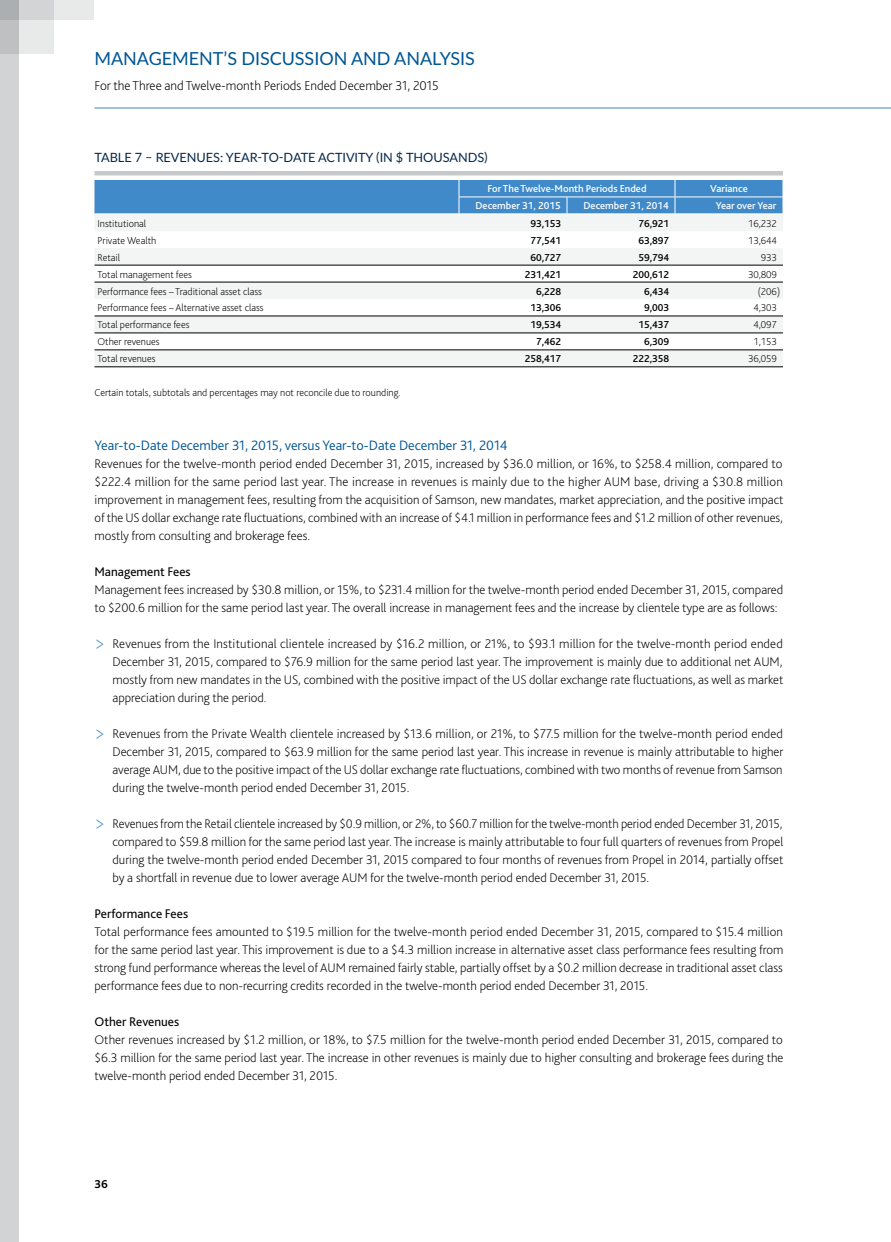
<style>
.page{position:relative;width:891px;height:1242px;background:#fff}
.page>*{position:absolute;margin:0;border:0;box-sizing:border-box;transform-origin:0 0}
.t1{font:18px "Lato";color:#005695}
.t2{font:300 14.25px "Bliss 2";color:#005695}
.t3{font:200 13.5px "Bliss 2";color:#000}
.t4{font:200 13.2px/18px "Bliss 2";color:#000;text-align:justify}
.t5{font:13.2px "Bliss 2";color:#000}
.t6{font:12.75px "Lato";color:#082a4a}
.t7{font:700 12px "Bliss 2";color:#000}
.t8{font:200 10.5px "Bliss 2";color:#000}
.t9{font:500 10.5px "Bliss 2";color:#000}
.t10{font:500 10.5px "Bliss 2";color:#fff}
.s1{font-family:"Lato";font-weight:300;font-size:23.4px;color:#418ac9}
</style>
<div class="page">
<div style="left:0;top:0;width:19px;height:1242px;background:#d1d3d4"></div>
<div style="left:0;top:0;width:94px;height:20px;background:#e8e9e9"></div>
<svg style="left:0;top:0;width:54px;height:54px;background:#d1d3d4"></svg>
<hr style="left:94px;top:108px;width:797px;height:1px;background:#418ac9">
<div style="left:94px;top:171px;width:689px;height:5px;background:#c7c8ca"></div>
<svg style="left:94px;top:215px;width:689px;height:152px;fill:#f3f4f4"></svg>
<hr style="left:94px;top:333px;width:365px;height:1px;background:#000">
<hr style="left:459px;top:333px;width:108px;height:1px;background:#000">
<hr style="left:567px;top:333px;width:108px;height:1px;background:#000">
<hr style="left:675px;top:333px;width:108px;height:1px;background:#000">
<hr style="left:94px;top:350px;width:365px;height:1px;background:#000">
<hr style="left:459px;top:350px;width:108px;height:1px;background:#000">
<hr style="left:567px;top:350px;width:108px;height:1px;background:#000">
<hr style="left:675px;top:350px;width:108px;height:1px;background:#000">
<hr style="left:94px;top:265px;width:365px;height:1px;background:#000">
<hr style="left:459px;top:265px;width:108px;height:1px;background:#000">
<hr style="left:567px;top:265px;width:108px;height:1px;background:#000">
<hr style="left:675px;top:265px;width:108px;height:1px;background:#000">
<hr style="left:94px;top:282px;width:365px;height:1px;background:#000">
<hr style="left:459px;top:282px;width:108px;height:1px;background:#000">
<hr style="left:567px;top:282px;width:108px;height:1px;background:#000">
<hr style="left:675px;top:282px;width:108px;height:1px;background:#000">
<hr style="left:94px;top:316px;width:365px;height:1px;background:#000">
<hr style="left:459px;top:316px;width:108px;height:1px;background:#000">
<hr style="left:567px;top:316px;width:108px;height:1px;background:#000">
<hr style="left:675px;top:316px;width:108px;height:1px;background:#000">
<hr style="left:94px;top:367px;width:365px;height:1px;background:#000">
<hr style="left:459px;top:367px;width:108px;height:1px;background:#000">
<hr style="left:567px;top:367px;width:108px;height:1px;background:#000">
<hr style="left:675px;top:367px;width:108px;height:1px;background:#000">
<div style="left:94px;top:180px;width:689px;height:34px;background:#418ac9"></div>
<h1 class="t1" style="left:94px;top:45px;width:382px">MANAGEMENT’S DISCUSSION AND ANALYSIS</h1>
<p class="t3" style="left:94px;top:77px;width:346px">For the Three and Twelve-month Periods Ended December 31, 2015</p>
<p class="t6" style="left:94px;top:148px;width:395px">TABLE 7 – REVENUES: YEAR-TO-DATE ACTIVITY (IN $ THOUSANDS)</p>
<p class="t10" style="left:487px;top:182px;width:161px">For The Twelve-Month Periods Ended</p>
<p class="t10" style="left:710px;top:182px;width:39px">Variance</p>
<p class="t10" style="left:476px;top:199px;width:87px">December 31, 2015</p>
<p class="t10" style="left:584px;top:199px;width:87px">December 31, 2014</p>
<p class="t10" style="left:716px;top:199px;width:62px">Year over Year</p>
<p class="t8" style="left:97px;top:217px;width:50px">Institutional</p>
<p class="t9" style="left:530px;top:217px;width:32px">93,153</p>
<p class="t9" style="left:638px;top:217px;width:32px">76,921</p>
<p class="t8" style="left:748px;top:217px;width:30px">16,232</p>
<p class="t8" style="left:97px;top:234px;width:60px">Private Wealth</p>
<p class="t9" style="left:530px;top:234px;width:32px">77,541</p>
<p class="t9" style="left:638px;top:234px;width:32px">63,897</p>
<p class="t8" style="left:748px;top:234px;width:30px">13,644</p>
<p class="t8" style="left:97px;top:251px;width:24px">Retail</p>
<p class="t9" style="left:530px;top:251px;width:32px">60,727</p>
<p class="t9" style="left:638px;top:251px;width:32px">59,794</p>
<p class="t8" style="left:761px;top:251px;width:18px">933</p>
<p class="t8" style="left:97px;top:268px;width:96px">Total management fees</p>
<p class="t9" style="left:525px;top:268px;width:38px">231,421</p>
<p class="t9" style="left:633px;top:268px;width:38px">200,612</p>
<p class="t8" style="left:748px;top:268px;width:30px">30,809</p>
<p class="t8" style="left:97px;top:285px;width:166px">Performance fees – Traditional asset class</p>
<p class="t9" style="left:536px;top:285px;width:26px">6,228</p>
<p class="t9" style="left:644px;top:285px;width:26px">6,434</p>
<p class="t8" style="left:758px;top:285px;width:24px">(206)</p>
<p class="t8" style="left:97px;top:301px;width:168px">Performance fees – Alternative asset class</p>
<p class="t9" style="left:530px;top:301px;width:32px">13,306</p>
<p class="t9" style="left:644px;top:301px;width:26px">9,003</p>
<p class="t8" style="left:753px;top:301px;width:25px">4,303</p>
<p class="t8" style="left:97px;top:318px;width:94px">Total performance fees</p>
<p class="t9" style="left:530px;top:318px;width:32px">19,534</p>
<p class="t9" style="left:638px;top:318px;width:32px">15,437</p>
<p class="t8" style="left:753px;top:318px;width:25px">4,097</p>
<p class="t8" style="left:97px;top:335px;width:64px">Other revenues</p>
<p class="t9" style="left:536px;top:335px;width:26px">7,462</p>
<p class="t9" style="left:644px;top:335px;width:26px">6,309</p>
<p class="t8" style="left:753px;top:335px;width:25px">1,153</p>
<p class="t8" style="left:97px;top:352px;width:60px">Total revenues</p>
<p class="t9" style="left:525px;top:352px;width:38px">258,417</p>
<p class="t9" style="left:633px;top:352px;width:38px">222,358</p>
<p class="t8" style="left:748px;top:352px;width:30px">36,059</p>
<p class="t8" style="left:94px;top:386px;width:308px">Certain totals, subtotals and percentages may not reconcile due to rounding.</p>
<p class="t2" style="left:94px;top:436px;width:415px">Year-to-Date December 31, 2015, versus Year-to-Date December 31, 2014</p>
<p class="t4" style="left:94px;top:454px;width:690px">Revenues for the twelve-month period ended December 31, 2015, increased by $36.0 million, or 16%, to $258.4 million, compared to $222.4 million for the same period last year. The increase in revenues is mainly due to the higher AUM base, driving a $30.8 million improvement in management fees, resulting from the acquisition of Samson, new mandates, market appreciation, and the positive impact of the US dollar exchange rate fluctuations, combined with an increase of $4.1 million in performance fees and $1.2 million of other revenues, mostly from consulting and brokerage fees.</p>
<p class="t5" style="left:94px;top:563px;width:98px">Management Fees</p>
<p class="t4" style="left:94px;top:580px;width:690px">Management fees increased by $30.8 million, or 15%, to $231.4 million for the twelve-month period ended December 31, 2015, compared to $200.6 million for the same period last year. The overall increase in management fees and the increase by clientele type are as follows:</p>
<p class="t4" style="left:112px;top:634px;width:672px;text-indent:-18px"><span class="s1">&gt;</span> Revenues from the Institutional clientele increased by $16.2 million, or 21%, to $93.1 million for the twelve-month period ended December 31, 2015, compared to $76.9 million for the same period last year. The improvement is mainly due to additional net AUM, mostly from new mandates in the US, combined with the positive impact of the US dollar exchange rate fluctuations, as well as market appreciation during the period.</p>
<p class="t4" style="left:112px;top:724px;width:672px;text-indent:-18px"><span class="s1">&gt;</span> Revenues from the Private Wealth clientele increased by $13.6 million, or 21%, to $77.5 million for the twelve-month period ended December 31, 2015, compared to $63.9 million for the same period last year. This increase in revenue is mainly attributable to higher average AUM, due to the positive impact of the US dollar exchange rate fluctuations, combined with two months of revenue from Samson during the twelve-month period ended December 31, 2015.</p>
<p class="t4" style="left:112px;top:814px;width:672px;text-indent:-18px"><span class="s1">&gt;</span> Revenues from the Retail clientele increased by $0.9 million, or 2%, to $60.7 million for the twelve-month period ended December 31, 2015, compared to $59.8 million for the same period last year. The increase is mainly attributable to four full quarters of revenues from Propel during the twelve-month period ended December 31, 2015 compared to four months of revenues from Propel in 2014, partially offset by a shortfall in revenue due to lower average AUM for the twelve-month period ended December 31, 2015.</p>
<p class="t5" style="left:95px;top:905px;width:95px">Performance Fees</p>
<p class="t4" style="left:94px;top:922px;width:690px">Total performance fees amounted to $19.5 million for the twelve-month period ended December 31, 2015, compared to $15.4 million for the same period last year. This improvement is due to a $4.3 million increase in alternative asset class performance fees resulting from strong fund performance whereas the level of AUM remained fairly stable, partially offset by a $0.2 million decrease in traditional asset class performance fees due to non-recurring credits recorded in the twelve-month period ended December 31, 2015.</p>
<p class="t5" style="left:94px;top:1013px;width:86px">Other Revenues</p>
<p class="t4" style="left:94px;top:1030px;width:690px">Other revenues increased by $1.2 million, or 18%, to $7.5 million for the twelve-month period ended December 31, 2015, compared to $6.3 million for the same period last year. The increase in other revenues is mainly due to higher consulting and brokerage fees during the twelve-month period ended December 31, 2015.</p>
<p class="t7" style="left:94px;top:1177px;width:15px">36</p>
</div>
